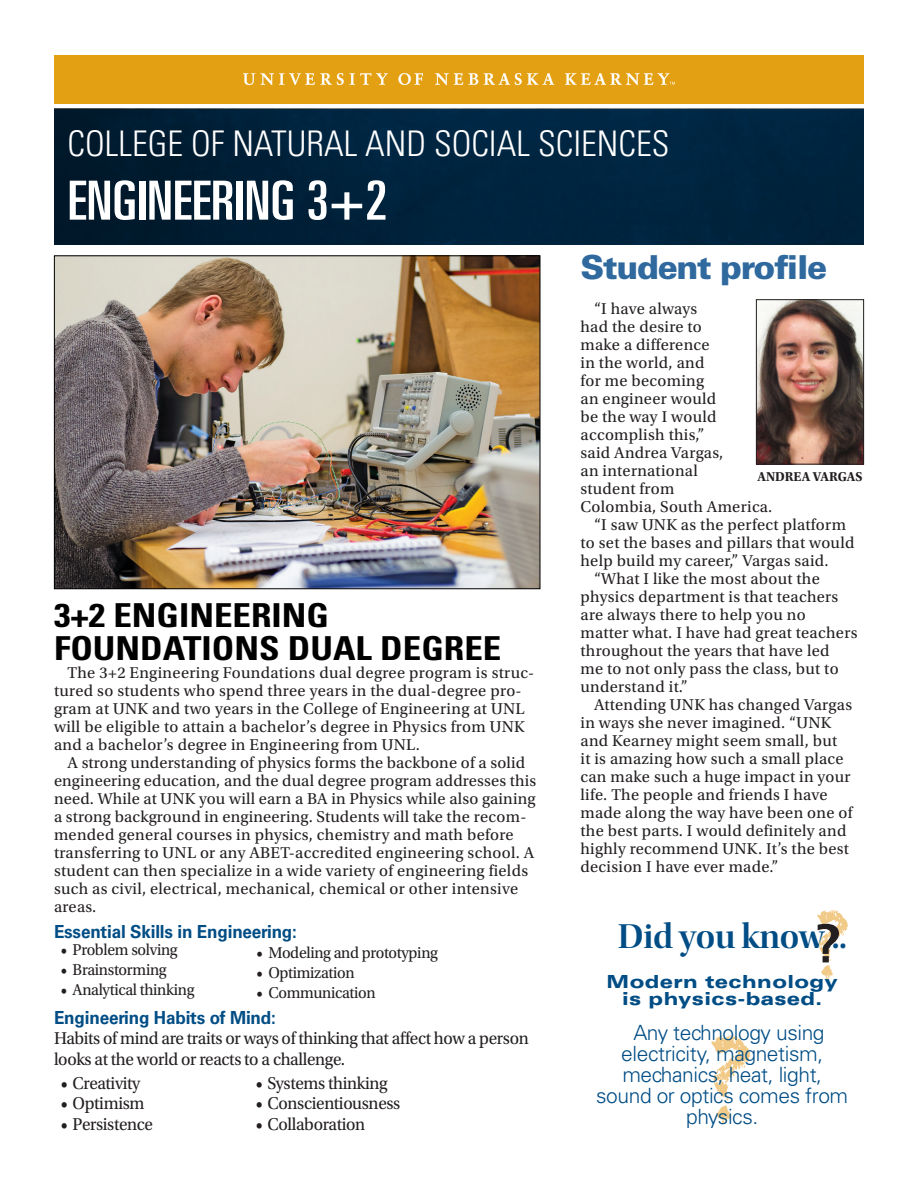
<style>
.page{position:relative;width:918px;height:1188px;background:#fff}
.page>*{position:absolute;margin:0;border:0;box-sizing:border-box;transform-origin:0 0}
.fact_bracket{font:97.5px "Chalkduster";color:#f2ca87}
.fact_bracket-2{font:76.5px "Chalkduster";color:#f2ca87}
.Major{font:ultra-condensed 54px "Univers LT Std";color:#fff;scale:1.12 1}
.BLACK_headlines{font:700 52.5px "Univers LT Std";color:#231f20}
.Text_BOLD_FACTS{font:36px "Utopia Std Semibold Disp";letter-spacing:-.01em;color:#004d85}
.College_of{font:300 condensed 35.25px "Univers LT Std";color:#fff}
.Major-2{font:700 condensed 33px "Univers LT Std";color:#000;scale:1.12 1}
.BLUE_sub-headlines{font:900 33px "Univers LT Std";letter-spacing:-.04em;color:#2f699e}
.FACTS{font:300 21px "Univers LT Std";letter-spacing:-.02em;color:#004d85}
.Bullets{font:18px/20.2px "Utopia Std";letter-spacing:-.02em;color:#231f20;scale:.96 1}
.BLUE_sub-headlines-2{font:700 18px "Univers LT Std";letter-spacing:-.01em;color:#004d85;scale:.95 1}
.FACTS-2{font:900 expanded 18px/16.5px "Univers LT Std";letter-spacing:.02em;color:#004d85;text-align:center}
.BLUE_sub-headlines-3{font:16.5px/18px "Utopia Std";letter-spacing:.02em;color:#231f20}
.BLUE_sub-headlines-4{font:16.5px "Utopia Std";letter-spacing:-.02em;color:#231f20;scale:.96 1}
.Small_print_by_4-yr{font:700 13.5px "Utopia Std";color:#231f20}
</style>
<div class="page">
<div style="left:54px;top:109px;width:810px;height:135px;background:linear-gradient(to right,#001c31,#002845)"></div>
<div style="left:54px;top:55px;width:810px;height:48px;background:#e4a013"></div>
<svg style="left:243px;top:73px;width:12px;height:12px"></svg>
<svg style="left:261px;top:73px;width:83px;height:12px"></svg>
<svg style="left:350px;top:73px;width:38px;height:12px"></svg>
<svg style="left:398px;top:73px;width:25px;height:12px"></svg>
<svg style="left:435px;top:73px;width:28px;height:12px"></svg>
<svg style="left:469px;top:73px;width:9px;height:12px"></svg>
<svg style="left:484px;top:73px;width:70px;height:12px"></svg>
<svg style="left:565px;top:73px;width:110px;height:12px"></svg>
<img style="left:56px;top:257px;width:482px;height:330px">
<div style="left:54px;top:255px;width:486px;height:334px;border:1px solid #000"></div>
<img style="left:758px;top:301px;width:104px;height:162px">
<div style="left:756px;top:299px;width:108px;height:166px;border:1px solid #231f20"></div>
<p class="College_of" style="left:68px;top:122px;width:604px">COLLEGE OF NATURAL AND SOCIAL SCIENCES</p>
<p class="Major" style="left:68px;top:170px;width:287px">ENGINEERING 3+2</p>
<p class="BLUE_sub-headlines" style="left:580px;top:247px;width:248px">Student profile</p>
<p class="Major-2" style="left:54px;top:595px;width:247px">3+2 ENGINEERING</p>
<p class="Major-2" style="left:54px;top:628px;width:401px">FOUNDATIONS DUAL DEGREE</p>
<p class="BLUE_sub-headlines-3" style="left:54px;top:664px;width:482px;text-indent:14px">The 3+2 Engineering Foundations dual degree program is struc&shy;tured so students who spend three years in the dual-degree pro&shy;gram at UNK and two years in the College of Engineering at UNL will be eligible to attain a bachelor’s degree in Physics from UNK and a bachelor’s degree in Engineering from UNL.</p>
<p class="BLUE_sub-headlines-3" style="left:54px;top:754px;width:484px;text-indent:14px">A strong understanding of physics forms the backbone of a solid engineering education, and the dual degree program addresses this need. While at UNK you will earn a BA in Physics while also gaining a strong background in engineering. Students will take the recom&shy;mended general courses in physics, chemistry and math before transferring to UNL or any ABET-accredited engineering school. A student can then specialize in a wide variety of engineering fields such as civil, electrical, mechanical, chemical or other intensive areas.</p>
<p class="BLUE_sub-headlines-2" style="left:54px;top:921px;width:257px">Essential Skills in Engineering:</p>
<p class="BLUE_sub-headlines-4" style="left:61px;top:940px;width:123px">• Problem solving</p>
<p class="BLUE_sub-headlines-4" style="left:61px;top:961px;width:112px">• Brainstorming</p>
<p class="BLUE_sub-headlines-4" style="left:61px;top:981px;width:141px">• Analytical thinking</p>
<p class="BLUE_sub-headlines-4" style="left:256px;top:944px;width:191px">• Modeling and prototyping</p>
<p class="BLUE_sub-headlines-4" style="left:256px;top:964px;width:104px">• Optimization</p>
<p class="BLUE_sub-headlines-4" style="left:256px;top:984px;width:126px">• Communication</p>
<p class="BLUE_sub-headlines-3" style="left:580px;top:300px;width:193px;text-indent:14px">“I have always<br>had the desire to<br>make a difference<br>in the world, and<br>for me becoming<br>an engineer would<br>be the way I would accomplish this,”<br>said Andrea Vargas,<br>an international<br>student from<br>Colombia, South America.</p>
<p class="BLUE_sub-headlines-3" style="left:580px;top:516px;width:275px;text-indent:14px">“I saw UNK as the perfect platform to set the bases and pillars that would help build my career,” Vargas said.</p>
<p class="BLUE_sub-headlines-3" style="left:580px;top:570px;width:278px;text-indent:14px">“What I like the most about the physics department is that teachers are always there to help you no matter what. I have had great teachers throughout the years that have led<br>me to not only pass the class, but to understand it.”</p>
<p class="BLUE_sub-headlines-3" style="left:580px;top:696px;width:274px;text-indent:14px">Attending UNK has changed Vargas in ways she never imagined. “UNK and Kearney might seem small, but<br>it is amazing how such a small place can make such a huge impact in your life. The people and friends I have made along the way have been one of the best parts. I would definitely and highly recommend UNK. It’s the best decision I have ever made.”</p>
<p class="Small_print_by_4-yr" style="left:758px;top:469px;width:106px">ANDREA VARGAS</p>
<p class="fact_bracket-2" style="left:813px;top:898px;width:39px">?</p>
<p class="Text_BOLD_FACTS" style="left:618px;top:917px;width:231px">Did you know...</p>
<p class="BLACK_headlines" style="left:815px;top:913px;width:28px">?</p>
<p class="FACTS-2" style="left:607px;top:973px;width:233px">Modern technology is physics-based.</p>
<p class="BLUE_sub-headlines-2" style="left:54px;top:1008px;width:235px">Engineering Habits of Mind:</p>
<p class="Bullets" style="left:54px;top:1029px;width:496px">Habits of mind are traits or ways of thinking that affect how a person looks at the world or reacts to a challenge.</p>
<p class="FACTS" style="left:633px;top:1020px;width:193px">Any technology using</p>
<p class="fact_bracket" style="left:705px;top:1021px;width:50px">?</p>
<p class="FACTS" style="left:621px;top:1041px;width:203px">electricity, magnetism,</p>
<p class="FACTS" style="left:622px;top:1062px;width:201px">mechanics, heat, light,</p>
<p class="FACTS" style="left:596px;top:1083px;width:254px">sound or optics comes from</p>
<p class="FACTS" style="left:686px;top:1104px;width:74px">physics.</p>
<p class="Bullets" style="left:256px;top:1074px;width:139px">• Systems thinking</p>
<p class="Bullets" style="left:256px;top:1094px;width:152px">• Conscientiousness</p>
<p class="Bullets" style="left:256px;top:1114px;width:116px">• Collaboration</p>
<p class="Bullets" style="left:61px;top:1074px;width:84px">• Creativity</p>
<p class="Bullets" style="left:61px;top:1094px;width:89px">• Optimism</p>
<p class="Bullets" style="left:61px;top:1114px;width:98px">• Persistence</p>
</div>
